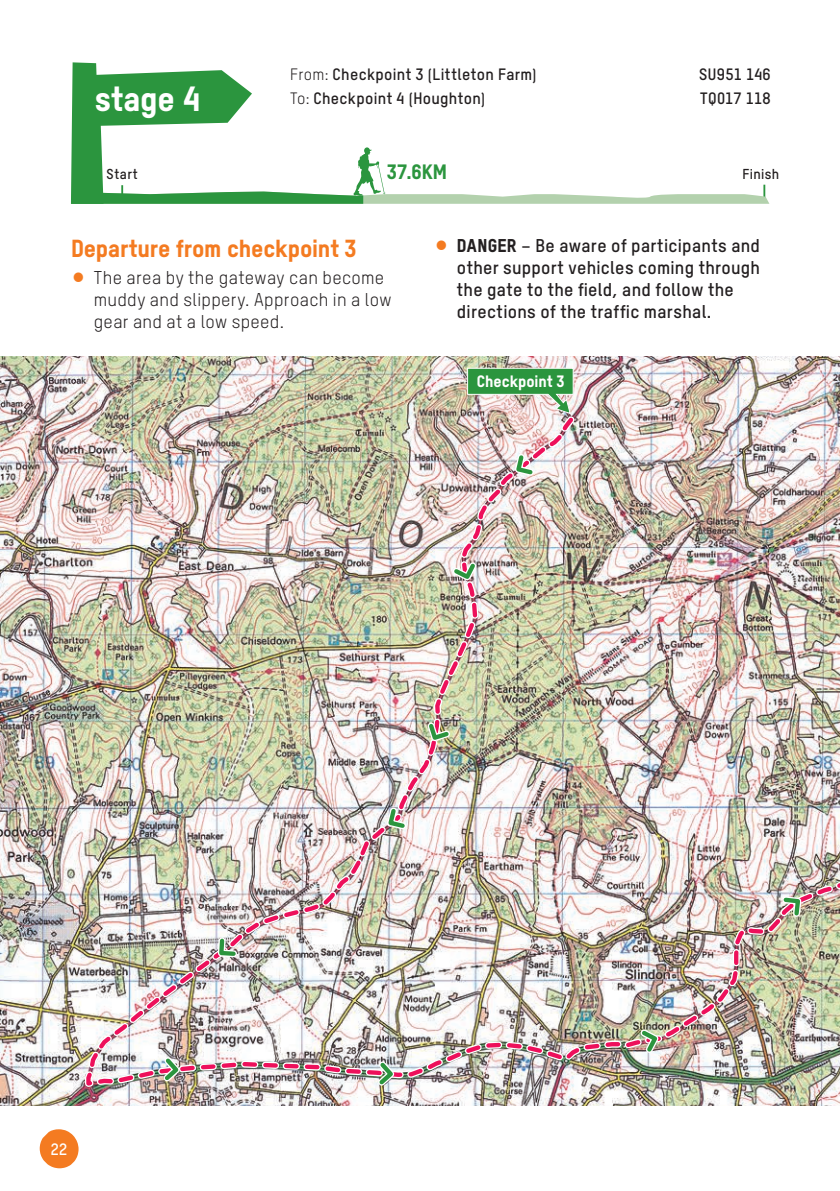
<style>
.page{position:relative;width:840px;height:1191px;background:#fff}
.page>*{position:absolute;margin:0;border:0;box-sizing:border-box;transform-origin:0 0}
.t1{font:34px "T Star Pro Heavy";letter-spacing:-.005em;color:#fff}
.t2{font:24px "T Star Heavy";letter-spacing:-.01em;color:#f47b21}
.t3{font:20.2px "T Star Pro Heavy";color:#2b953e}
.t4{font:18px/22px "T Star Pro Bold";letter-spacing:.015em;color:#231f20}
.t5{font:18px/22px "T Star Pro Regular";letter-spacing:.015em;color:#231f20}
.t6{font:16px "T Star Pro Bold";letter-spacing:.02em;color:#231f20}
.t7{font:16px "T Star Pro Heavy";color:#fff}
.t8{font:16px "T Star Pro Bold";color:#fff}
.t9{font:14px "T Star Pro Bold";letter-spacing:.03em;color:#231f20}
.s1{font-family:"T Star Pro Regular"}
.s2{font-family:"T Star Pro Heavy"}
</style>
<div class="page">
<svg style="left:71px;top:62px;width:698px;height:142px"></svg>
<img style="left:0;top:356px;width:839px;height:750px">
<img style="left:84px;top:414px;width:755px;height:674px">
<img style="left:161px;top:452px;width:678px;height:636px">
<img style="left:466px;top:367px;width:108px;height:54px">
<svg style="left:40px;top:1129px;width:38px;height:39px"></svg>
<h1 class="t1" style="left:95px;top:72px;width:107px">stage 4</h1>
<p class="t6" style="left:290px;top:63px;width:248px"><span class="s1">From:</span> Checkpoint 3 (Littleton Farm)</p>
<p class="t6" style="left:698px;top:63px;width:73px">SU951 146</p>
<p class="t6" style="left:290px;top:87px;width:197px"><span class="s1">To:</span> Checkpoint 4 (Houghton)</p>
<p class="t6" style="left:699px;top:87px;width:72px">TQ017 118</p>
<p class="t9" style="left:107px;top:164px;width:33px">Start</p>
<p class="t3" style="left:387px;top:156px;width:62px">37.6KM</p>
<p class="t9" style="left:742px;top:164px;width:38px">Finish</p>
<h2 class="t2" style="left:71px;top:233px;width:287px">Departure from checkpoint 3</h2>
<p class="t5" style="left:94px;top:266px;width:299px">The area by the gateway can become muddy and slippery. Approach in a low gear and at a low speed.</p>
<p class="t4" style="left:456px;top:233px;width:304px"><span class="s2">DANGER</span> – Be aware of participants and other support vehicles coming through the gate to the field, and follow the directions of the traffic marshal.</p>
<p class="t7" style="left:476px;top:369px;width:89px">Checkpoint 3</p>
<p class="t8" style="left:51px;top:1137px;width:18px">22</p>
</div>
